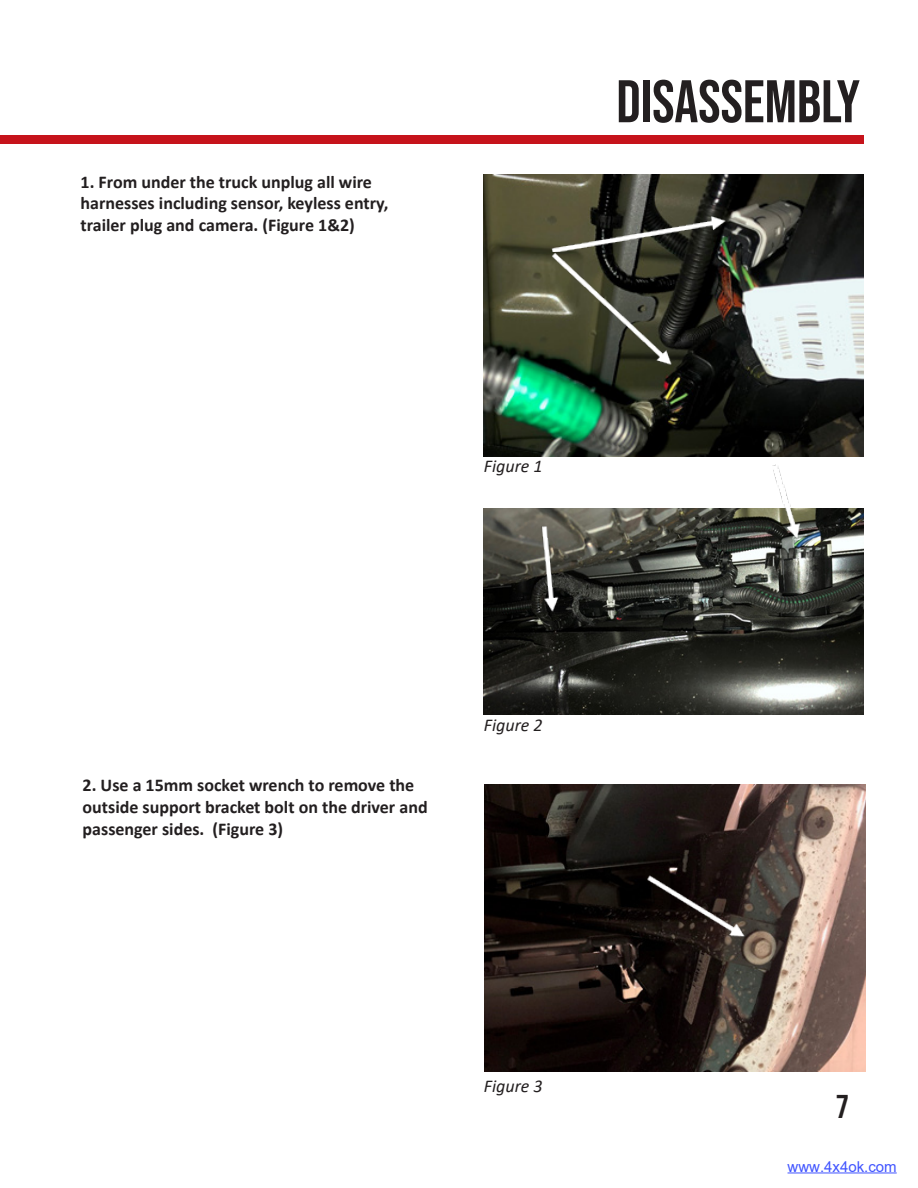
<style>
.page{position:relative;width:918px;height:1188px;background:#fff}
.page>*{position:absolute;margin:0;border:0;box-sizing:border-box;transform-origin:0 0}
.t1{font:60px "Bebas Neue";color:#231f20}
.t2{font:33px "Bebas Neue";color:#231f20}
.t3{font:700 18px/21.6px "Calibri";color:#231f20}
.t4{font:italic 18px "Calibri";color:#231f20}
.t5{font:15px "Arial";color:#4054ff}
</style>
<div class="page">
<div style="left:0;top:135px;width:864px;height:9px;background:#c6131b"></div>
<svg style="left:483px;top:322px;width:1px;height:70px"></svg>
<img style="left:484px;top:174px;width:379px;height:283px">
<img style="left:484px;top:508px;width:380px;height:207px">
<img style="left:485px;top:784px;width:380px;height:288px">
<img style="left:552px;top:206px;width:188px;height:45px">
<img style="left:552px;top:252px;width:133px;height:126px">
<img style="left:537px;top:525px;width:29px;height:100px">
<img style="left:773px;top:465px;width:38px;height:87px">
<img style="left:646px;top:875px;width:112px;height:75px">
<hr style="left:788px;top:1173px;width:109px;height:1px;background:#4054ff">
<p class="t3" style="left:81px;top:171px;width:309px">1. From under the truck unplug all wire harnesses including sensor, keyless entry, trailer plug and camera. (Figure 1&amp;2)</p>
<p class="t1" style="left:616px;top:68px;width:245px">DISASSEMBLY</p>
<p class="t4" style="left:484px;top:454px;width:60px">Figure 1</p>
<p class="t3" style="left:83px;top:774px;width:347px">2. Use a 15mm socket wrench to remove the outside support bracket bolt on the driver and passenger sides. (Figure 3)</p>
<p class="t4" style="left:484px;top:713px;width:60px">Figure 2</p>
<p class="t4" style="left:484px;top:1074px;width:60px">Figure 3</p>
<h2 class="t2" style="left:836px;top:1088px;width:15px">7</h2>
<p class="t5" style="left:788px;top:1156px;width:111px">www.4x4ok.com</p>
</div>
